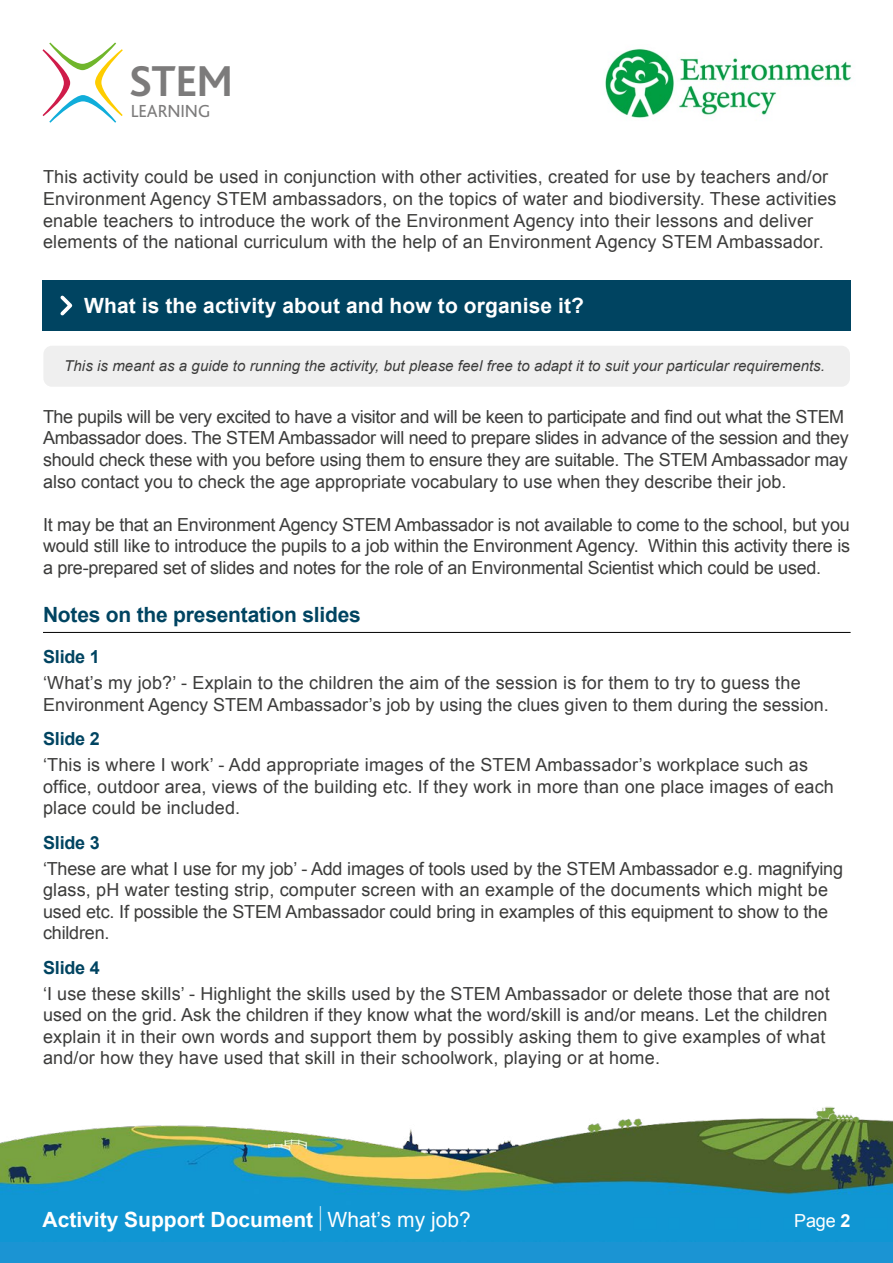
<style>
.page{position:relative;width:893px;height:1263px;background:#fff}
.page>*{position:absolute;margin:0;border:0;box-sizing:border-box;transform-origin:0 0}
.t1{font:700 45.15px "Bliss";color:#7c7b7b}
.t2{font:700 21px "Arial";letter-spacing:.005em;color:#fff}
.t3{font:700 21px "Arial";letter-spacing:-.01em;color:#004461}
.t4{font:18.3px "Bliss";letter-spacing:-.005em;color:#7c7b7b}
.t5{font:18px/21.6px "Arial";letter-spacing:.01em;color:#3c3c3b}
.t6{font:18px/21.6px "Arial";letter-spacing:-.02em;color:#3c3c3b}
.t7{font:18px/21.6px "Arial";letter-spacing:-.01em;color:#3c3c3b}
.t8{font:700 18px "Arial";letter-spacing:-.01em;color:#004461}
.t9{font:18px "Arial";color:#fff}
.t10{font:italic 15px "Arial";letter-spacing:.005em;color:#3c3c3b}
.s1{font-weight:400;font-size:26.25px}
.s2{font-weight:400}
.s3{font-weight:700}
</style>
<div class="page">
<div style="left:0;top:1184px;width:893px;height:79px;background:#1b94d3"></div>
<img style="left:0;top:1106px;width:893px;height:136px">
<svg style="left:43px;top:43px;width:80px;height:80px"></svg>
<img style="left:605px;top:49px;width:247px;height:69px">
<div style="left:42px;top:280px;width:809px;height:51px;background:#004461"></div>
<div style="left:43px;top:346px;width:807px;height:41px;background:#efefef;border-radius:9px"></div>
<hr style="left:43px;top:632px;width:808px;height:1px;background:#000">
<svg style="left:60px;top:295px;width:13px;height:21px"></svg>
<h1 class="t1" style="left:129px;top:58px;width:105px">STEM</h1>
<p class="t4" style="left:131px;top:102px;width:81px">LEARNING</p>
<p class="t5" style="left:43px;top:167px;width:795px">This activity could be used in conjunction with other activities, created for use by teachers and/or Environment Agency STEM ambassadors, on the topics of water and biodiversity. These activities enable teachers to introduce the work of the Environment Agency into their lessons and deliver elements of the national curriculum with the help of an Environment Agency STEM Ambassador.</p>
<p class="t2" style="left:84px;top:292px;width:501px">What is the activity about and how to organise it?</p>
<p class="t10" style="left:64px;top:356px;width:762px">This is meant as a guide to running the activity, but please feel free to adapt it to suit your particular requirements.</p>
<p class="t6" style="left:43px;top:406px;width:807px">The pupils will be very excited to have a visitor and will be keen to participate and find out what the STEM Ambassador does. The STEM Ambassador will need to prepare slides in advance of the session and they should check these with you before using them to ensure they are suitable. The STEM Ambassador may also contact you to check the age appropriate vocabulary to use when they describe their job.</p>
<p class="t5" style="left:43px;top:514px;width:809px;text-align:justify">It may be that an Environment Agency STEM Ambassador is not available to come to the school, but you would still like to introduce the pupils to a job within the Environment Agency. Within this activity there is a pre-prepared set of slides and notes for the role of an Environmental Scientist which could be used.</p>
<p class="t3" style="left:43px;top:600px;width:319px">Notes on the presentation slides</p>
<p class="t8" style="left:43px;top:645px;width:58px">Slide 1</p>
<p class="t5" style="left:43px;top:672px;width:787px">‘What’s my job?’ - Explain to the children the aim of the session is for them to try to guess the<br>Environment Agency STEM Ambassador’s job by using the clues given to them during the session.</p>
<p class="t8" style="left:43px;top:727px;width:58px">Slide 2</p>
<p class="t5" style="left:43px;top:754px;width:792px">‘This is where I work’ - Add appropriate images of the STEM Ambassador’s workplace such as office, outdoor area, views of the building etc. If they work in more than one place images of each place could be included.</p>
<p class="t8" style="left:43px;top:830px;width:58px">Slide 3</p>
<p class="t7" style="left:43px;top:857px;width:802px">‘These are what I use for my job’ - Add images of tools used by the STEM Ambassador e.g. magnifying glass, pH water testing strip, computer screen with an example of the documents which might be used etc. If possible the STEM Ambassador could bring in examples of this equipment to show to the children.</p>
<p class="t8" style="left:43px;top:955px;width:58px">Slide 4</p>
<p class="t5" style="left:43px;top:982px;width:788px">‘I use these skills’ - Highlight the skills used by the STEM Ambassador or delete those that are not used on the grid. Ask the children if they know what the word/skill is and/or means. Let the children explain it in their own words and support them by possibly asking them to give examples of what and/or how they have used that skill in their schoolwork, playing or at home.</p>
<p class="t2" style="left:43px;top:1205px;width:430px">Activity Support Document <span class="s1">|</span> <span class="s2">What’s my job?</span></p>
<p class="t9" style="left:794px;top:1209px;width:58px">Page <span class="s3">2</span></p>
</div>
